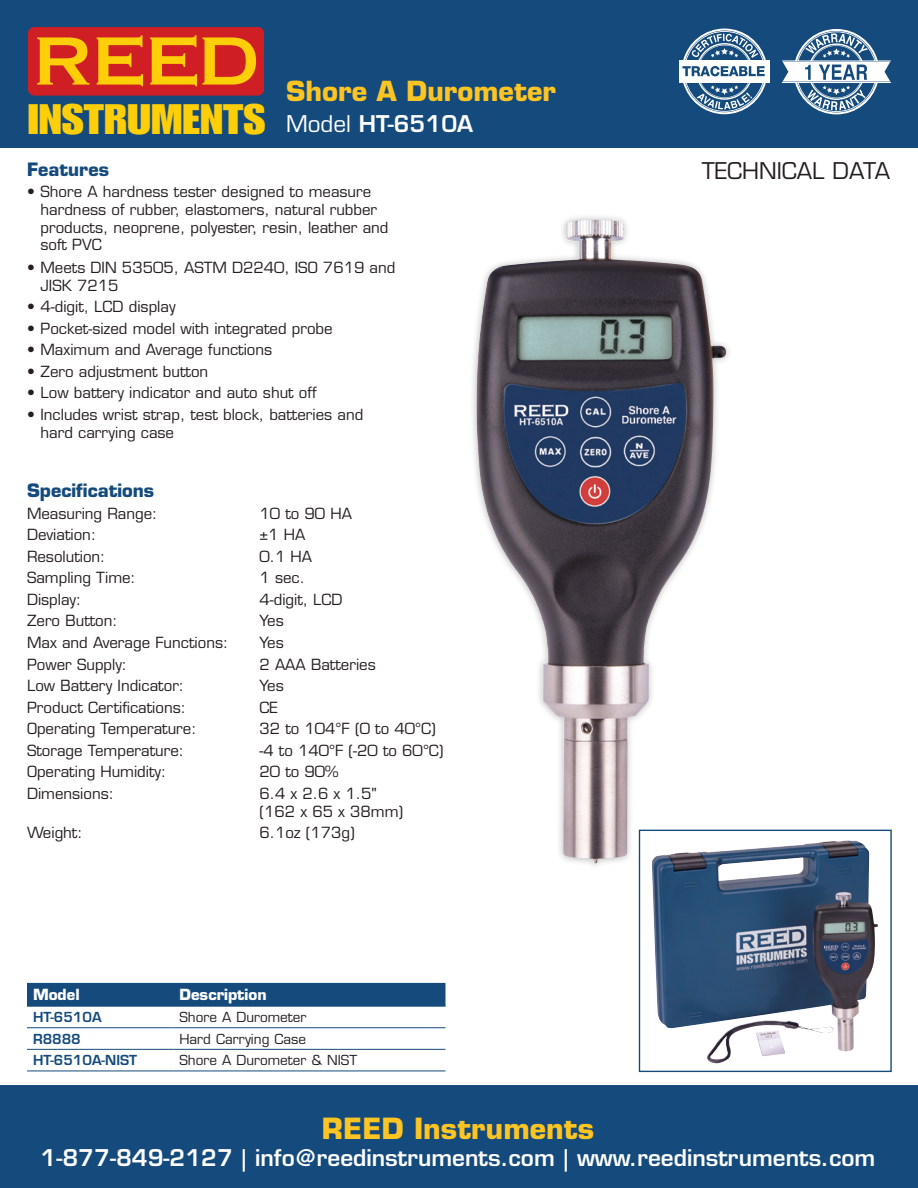
<style>
.page{position:relative;width:918px;height:1188px;background:#fff}
.page>*{position:absolute;margin:0;border:0;box-sizing:border-box;transform-origin:0 0}
.t1{font:41.7px "Impact LT Std";color:#fece08;scale:1.19 1}
.t2{font:41.7px "Impact LT Std";color:#231f20;scale:1.19 1}
.t3{font:700 28.5px "Eurostile LT Std";color:#fec422}
.t4{font:700 27px "Eurostile LT Std";color:#fec422}
.t5{font:600 22.5px "Eurostile LT Std";color:#fff}
.t6{font:22.5px "Eurostile LT Std";color:#231f20}
.t7{font:700 18px "Eurostile LT Std";color:#144a7c}
.t8{font:15px/17.9px "Eurostile LT Std";color:#231f20}
.t9{font:700 15px "Eurostile LT Std";color:#fff}
.t10{font:13.5px "Eurostile LT Std";color:#231f20}
.t11{font:600 13.5px "Eurostile LT Std";color:#144a7c}
.s1{font-weight:400}
</style>
<div class="page">
<div style="left:0;top:0;width:918px;height:148px;background:#144a7c"></div>
<div style="left:0;top:1085px;width:918px;height:103px;background:#144a7c"></div>
<svg style="left:782px;top:29px;width:109px;height:85px"></svg>
<div style="left:28px;top:27px;width:236px;height:69px;background:#d01e25;border-radius:6px"></div>
<svg style="left:37px;top:37px;width:52px;height:48px"></svg>
<svg style="left:97px;top:35px;width:46px;height:51px"></svg>
<svg style="left:150px;top:35px;width:106px;height:51px"></svg>
<img style="left:476px;top:220px;width:250px;height:643px">
<svg style="left:683px;top:83px;width:83px;height:31px"></svg>
<div style="left:679px;top:62px;width:91px;height:19px;background:#fff"></div>
<hr style="left:679px;top:60px;width:91px;height:1px;background:#fff">
<hr style="left:679px;top:82px;width:91px;height:1px;background:#fff">
<svg style="left:682px;top:29px;width:84px;height:47px"></svg>
<div style="left:27px;top:983px;width:419px;height:23px;background:#144a7c"></div>
<hr style="left:27px;top:1006px;width:146px;height:1px;background:#144a7c">
<hr style="left:173px;top:1006px;width:273px;height:1px;background:#144a7c">
<hr style="left:27px;top:1027px;width:146px;height:1px;background:#144a7c">
<hr style="left:173px;top:1027px;width:273px;height:1px;background:#144a7c">
<hr style="left:27px;top:1049px;width:146px;height:1px;background:#144a7c">
<hr style="left:173px;top:1049px;width:273px;height:1px;background:#144a7c">
<hr style="left:27px;top:1071px;width:146px;height:1px;background:#144a7c">
<hr style="left:173px;top:1071px;width:273px;height:1px;background:#144a7c">
<img style="left:652px;top:840px;width:226px;height:211px">
<div style="left:639px;top:830px;width:253px;height:242px;border:1px solid #144a7c"></div>
<h1 class="t1" style="left:28px;top:95px;width:201px">INSTRUMENTS</h1>
<h3 class="t4" style="left:286px;top:75px;width:272px">Shore A Durometer</h3>
<h3 class="t5" style="left:286px;top:110px;width:189px"><span class="s1">Model</span> HT-6510A</h3>
<p class="t7" style="left:27px;top:158px;width:84px">Features</p>
<p class="t8" style="left:40px;top:183px;width:350px;text-indent:-14px">• Shore A hardness tester designed to measure hardness of rubber, elastomers, natural rubber products, neoprene, polyester, resin, leather and soft PVC</p>
<p class="t8" style="left:40px;top:258px;width:356px;text-indent:-14px">• Meets DIN 53505, ASTM D2240, ISO 7619 and<br>JISK 7215</p>
<p class="t8" style="left:27px;top:298px;width:150px">• 4-digit, LCD display</p>
<p class="t8" style="left:27px;top:319px;width:307px">• Pocket-sized model with integrated probe</p>
<p class="t8" style="left:27px;top:341px;width:247px">• Maximum and Average functions</p>
<p class="t8" style="left:27px;top:362px;width:183px">• Zero adjustment button</p>
<p class="t8" style="left:27px;top:384px;width:291px">• Low battery indicator and auto shut off</p>
<p class="t8" style="left:40px;top:405px;width:324px;text-indent:-14px">• Includes wrist strap, test block, batteries and hard carrying case</p>
<h1 class="t2" style="left:28px;top:249px;width:201px">INSTRUMENTS</h1>
<p class="t7" style="left:27px;top:480px;width:129px">Specifications</p>
<p class="t8" style="left:27px;top:505px;width:132px">Measuring Range:</p>
<p class="t8" style="left:260px;top:505px;width:94px">10 to 90 HA</p>
<p class="t8" style="left:27px;top:526px;width:71px">Deviation:</p>
<p class="t8" style="left:260px;top:526px;width:47px">±1 HA</p>
<p class="t8" style="left:27px;top:548px;width:80px">Resolution:</p>
<p class="t8" style="left:260px;top:548px;width:54px">0.1 HA</p>
<p class="t8" style="left:27px;top:569px;width:110px">Sampling Time:</p>
<p class="t8" style="left:260px;top:569px;width:47px">1 sec.</p>
<p class="t8" style="left:27px;top:591px;width:56px">Display:</p>
<p class="t8" style="left:260px;top:591px;width:85px">4-digit, LCD</p>
<p class="t8" style="left:27px;top:612px;width:92px">Zero Button:</p>
<p class="t8" style="left:260px;top:612px;width:26px">Yes</p>
<p class="t8" style="left:27px;top:634px;width:203px">Max and Average Functions:</p>
<p class="t8" style="left:260px;top:634px;width:26px">Yes</p>
<p class="t8" style="left:27px;top:655px;width:102px">Power Supply:</p>
<p class="t8" style="left:260px;top:655px;width:118px">2 AAA Batteries</p>
<p class="t8" style="left:27px;top:677px;width:159px">Low Battery Indicator:</p>
<p class="t8" style="left:260px;top:677px;width:26px">Yes</p>
<p class="t8" style="left:27px;top:698px;width:161px">Product Certifications:</p>
<p class="t8" style="left:260px;top:698px;width:20px">CE</p>
<p class="t8" style="left:27px;top:720px;width:171px">Operating Temperature:</p>
<p class="t8" style="left:260px;top:720px;width:178px">32 to 104°F (0 to 40°C)</p>
<p class="t8" style="left:27px;top:741px;width:159px">Storage Temperature:</p>
<p class="t8" style="left:260px;top:741px;width:186px">-4 to 140°F (-20 to 60°C)</p>
<p class="t8" style="left:27px;top:763px;width:141px">Operating Humidity:</p>
<p class="t8" style="left:260px;top:763px;width:81px">20 to 90%</p>
<p class="t8" style="left:27px;top:784px;width:88px">Dimensions:</p>
<p class="t8" style="left:260px;top:784px;width:145px">6.4 x 2.6 x 1.5" (162 x 65 x 38mm)</p>
<p class="t8" style="left:27px;top:824px;width:57px">Weight:</p>
<p class="t8" style="left:260px;top:824px;width:97px">6.1oz (173g)</p>
<p class="t9" style="left:33px;top:985px;width:48px">Model</p>
<p class="t9" style="left:179px;top:985px;width:89px">Description</p>
<p class="t11" style="left:33px;top:1009px;width:70px">HT-6510A</p>
<p class="t10" style="left:179px;top:1009px;width:128px">Shore A Durometer</p>
<p class="t11" style="left:33px;top:1030px;width:49px">R8888</p>
<p class="t10" style="left:179px;top:1031px;width:128px">Hard Carrying Case</p>
<p class="t11" style="left:33px;top:1052px;width:106px">HT-6510A-NIST</p>
<p class="t10" style="left:179px;top:1052px;width:179px">Shore A Durometer &amp; NIST</p>
<h3 class="t6" style="left:702px;top:157px;width:190px">TECHNICAL DATA</h3>
<h2 class="t3" style="left:323px;top:1102px;width:273px">REED Instruments</h2>
<h2 class="t3" style="left:322px;top:1111px;width:274px">REED Instruments</h2>
<h3 class="t5" style="left:41px;top:1144px;width:836px">1-877-849-2127 | info@reedinstruments.com | www.reedinstruments.com</h3>
</div>
